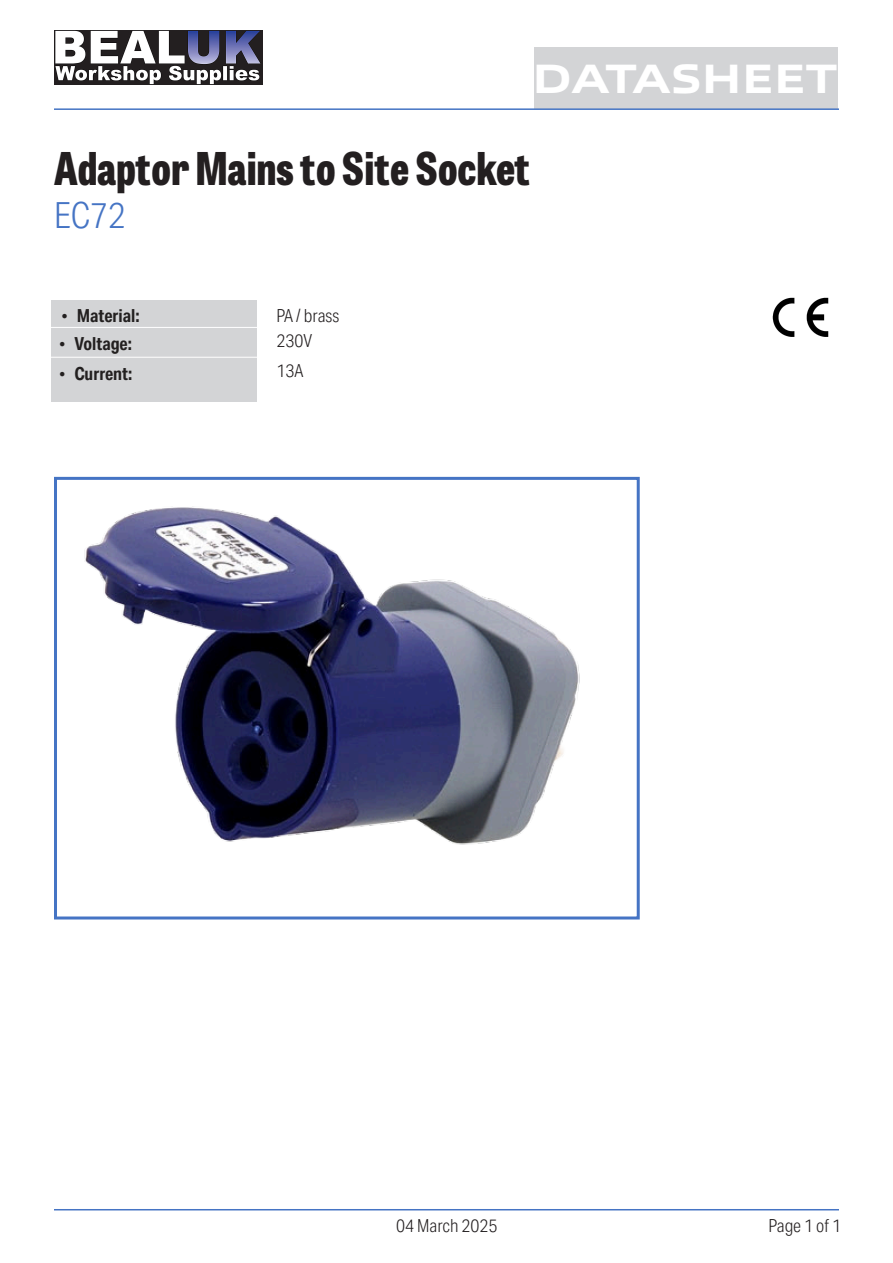
<style>
.page{position:relative;width:893px;height:1263px;background:#fff}
.page>*{position:absolute;margin:0;border:0;box-sizing:border-box;transform-origin:0 0}
.t1{font:800 45px "Tablet Gothic Condensed";color:#231f20}
.t2{font:800 41.4px "Allumi Std Extended";letter-spacing:-.01em;color:#fff}
.t3{font:300 36px "Aktiv Grotesk Cd";color:#4574c4}
.t4{font:300 18px "Aktiv Grotesk Cd";color:#231f20}
.t5{font:700 18px "Aktiv Grotesk Cd";color:#232020}
.s1{font-family:"Times New Roman";font-weight:400}
</style>
<div class="page">
<div style="left:51px;top:300px;width:205px;height:102px;background:#d3d4d6"></div>
<div style="left:534px;top:48px;width:304px;height:61px;background:#d3d4d6"></div>
<hr style="left:54px;top:108px;width:785px;height:2px;background:#4574c4">
<hr style="left:54px;top:1209px;width:785px;height:1px;background:#4574c4">
<hr style="left:45px;top:357px;width:220px;height:1px;background:#fff">
<hr style="left:51px;top:327px;width:220px;height:1px;background:#fff">
<img style="left:54px;top:31px;width:209px;height:54px">
<div style="left:54px;top:477px;width:586px;height:442px;border:3px solid #4574c4"></div>
<img style="left:772px;top:297px;width:57px;height:40px">
<img style="left:84px;top:506px;width:496px;height:339px">
<h2 class="t2" style="left:532px;top:56px;width:307px">DATASHEET</h2>
<h1 class="t1" style="left:54px;top:134px;width:477px">Adaptor Mains to Site Socket</h1>
<h3 class="t3" style="left:54px;top:194px;width:73px">EC72</h3>
<p class="t5" style="left:62px;top:306px;width:80px"><span class="s1">•</span> Material:</p>
<p class="t4" style="left:276px;top:306px;width:64px">PA / brass</p>
<p class="t5" style="left:59px;top:333px;width:74px"><span class="s1">•</span> Voltage:</p>
<p class="t5" style="left:59px;top:363px;width:75px"><span class="s1">•</span> Current:</p>
<p class="t4" style="left:276px;top:330px;width:37px">230V</p>
<p class="t4" style="left:276px;top:360px;width:29px">13A</p>
<p class="t4" style="left:396px;top:1216px;width:103px">04 March 2025</p>
<p class="t4" style="left:768px;top:1216px;width:74px">Page 1 of 1</p>
</div>
